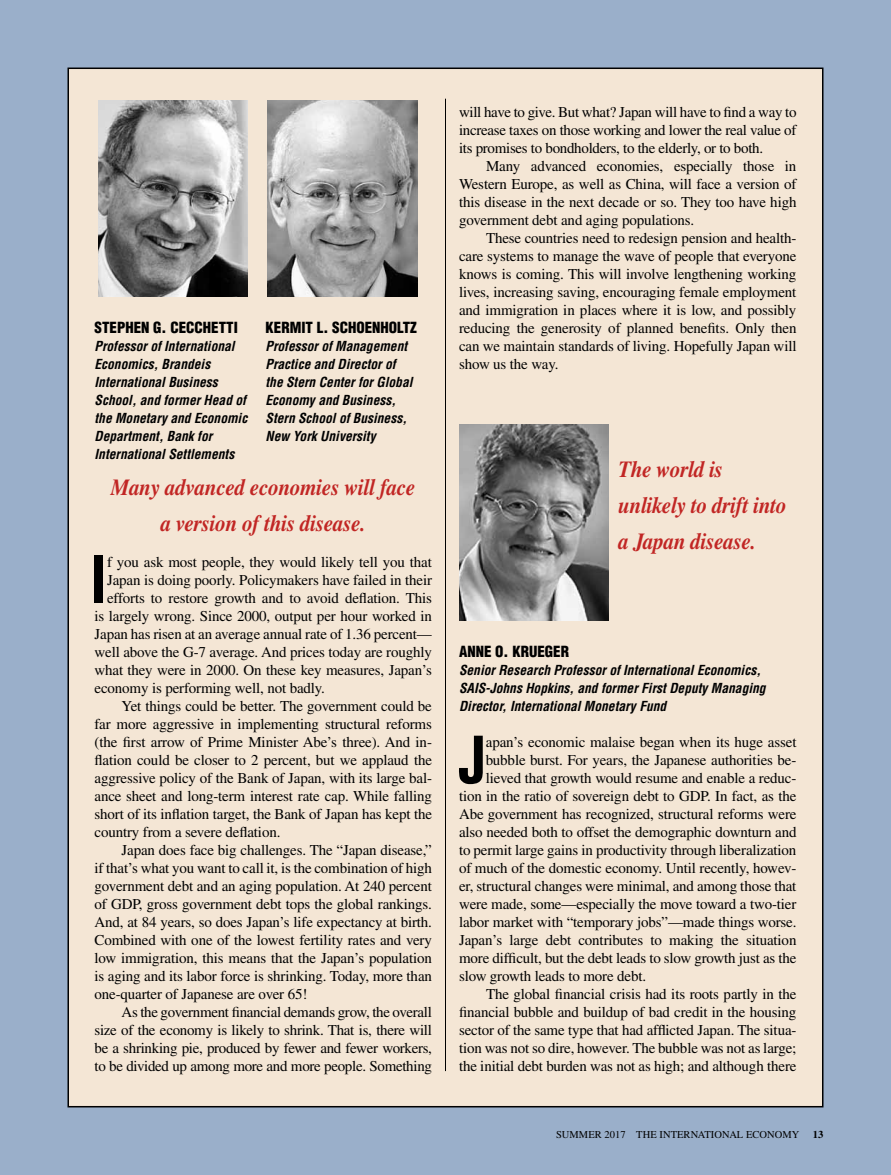
<style>
.page{position:relative;width:891px;height:1175px;background:#fff}
.page>*{position:absolute;margin:0;border:0;box-sizing:border-box;transform-origin:0 0}
.t1{font:700 condensed 63px "Helvetica LT Std";color:#000}
.t2{font:italic 700 23.1px/36px "Times LT Std";letter-spacing:-.01em;color:#c12624;text-align:center;scale:.91 1}
.t3{font:15px/18px "Times LT Std";letter-spacing:-.01em;color:#000;text-align:justify}
.t4{font:900 condensed 15px "Helvetica LT Std";color:#000}
.t5{font:italic 700 condensed 13.5px/18px "Helvetica LT Std";color:#000}
.t6{font:10.5px "Times LT Std";letter-spacing:.005em;color:#000}
.t7{font:700 10.5px "Times LT Std";color:#000}
</style>
<div class="page">
<div style="left:0;top:0;width:891px;height:1174px;background:#9aafca"></div>
<div style="left:68px;top:68px;width:755px;height:1038px;background:#f4e6d5"></div>
<hr style="left:445px;top:99px;width:1px;height:972px;background:#000">
<img style="left:98px;top:100px;width:150px;height:197px">
<img style="left:268px;top:100px;width:149px;height:197px">
<img style="left:459px;top:424px;width:150px;height:197px">
<p class="t4" style="left:94px;top:318px;width:145px">STEPHEN G. CECCHETTI</p>
<p class="t5" style="left:94px;top:337px;width:154px">Professor of International<br>Economics, Brandeis<br>International Business<br>School, and former Head of the Monetary and Economic<br>Department, Bank for<br>International Settlements</p>
<p class="t4" style="left:266px;top:318px;width:153px">KERMIT L. SCHOENHOLTZ</p>
<p class="t5" style="left:266px;top:337px;width:149px">Professor of Management<br>Practice and Director of the Stern Center for Global<br>Economy and Business,<br>Stern School of Business,<br>New York University</p>
<h2 class="t2" style="left:111px;top:469px;width:336px">Many advanced economies will face a version of this disease.</h2>
<h1 class="t1" style="left:90px;top:540px;width:19px">I</h1>
<p class="t3" style="left:107px;top:553px;width:326px">f you ask most people, they would likely tell you that</p>
<p class="t3" style="left:107px;top:571px;width:327px">Japan is doing poorly. Policymakers have failed in their</p>
<p class="t3" style="left:107px;top:589px;width:326px">efforts to restore growth and to avoid deflation. This</p>
<p class="t3" style="left:94px;top:607px;width:339px">is largely wrong. Since 2000, output per hour worked in</p>
<p class="t3" style="left:94px;top:625px;width:339px">Japan has risen at an average annual rate of 1.36 percent—</p>
<p class="t3" style="left:94px;top:643px;width:339px">well above the G-7 average. And prices today are roughly</p>
<p class="t3" style="left:94px;top:661px;width:339px">what they were in 2000. On these key measures, Japan’s</p>
<p class="t3" style="left:94px;top:679px;width:232px">economy is performing well, not badly.</p>
<p class="t3" style="left:121px;top:697px;width:312px">Yet things could be better. The government could be</p>
<p class="t3" style="left:94px;top:715px;width:339px">far more aggressive in implementing structural reforms</p>
<p class="t3" style="left:94px;top:733px;width:339px">(the first arrow of Prime Minister Abe’s three). And in-</p>
<p class="t3" style="left:95px;top:751px;width:339px">flation could be closer to 2 percent, but we applaud the</p>
<p class="t3" style="left:95px;top:769px;width:339px">aggressive policy of the Bank of Japan, with its large bal-</p>
<p class="t3" style="left:95px;top:787px;width:339px">ance sheet and long-term interest rate cap. While falling</p>
<p class="t3" style="left:95px;top:805px;width:339px">short of its inflation target, the Bank of Japan has kept the</p>
<p class="t3" style="left:95px;top:823px;width:187px">country from a severe deflation.</p>
<p class="t3" style="left:122px;top:841px;width:312px">Japan does face big challenges. The “Japan disease,”</p>
<p class="t3" style="left:95px;top:859px;width:339px">if that’s what you want to call it, is the combination of high</p>
<p class="t3" style="left:95px;top:877px;width:339px">government debt and an aging population. At 240 percent</p>
<p class="t3" style="left:95px;top:895px;width:339px">of GDP, gross government debt tops the global rankings.</p>
<p class="t3" style="left:95px;top:913px;width:339px">And, at 84 years, so does Japan’s life expectancy at birth.</p>
<p class="t3" style="left:95px;top:931px;width:339px">Combined with one of the lowest fertility rates and very</p>
<p class="t3" style="left:95px;top:949px;width:339px">low immigration, this means that the Japan’s population</p>
<p class="t3" style="left:95px;top:967px;width:339px">is aging and its labor force is shrinking. Today, more than</p>
<p class="t3" style="left:95px;top:985px;width:214px">one-quarter of Japanese are over 65!</p>
<p class="t3" style="left:122px;top:1003px;width:312px">As the government financial demands grow, the overall</p>
<p class="t3" style="left:95px;top:1021px;width:339px">size of the economy is likely to shrink. That is, there will</p>
<p class="t3" style="left:95px;top:1039px;width:339px">be a shrinking pie, produced by fewer and fewer workers,</p>
<p class="t3" style="left:95px;top:1057px;width:339px">to be divided up among more and more people. Something</p>
<p class="t3" style="left:459px;top:103px;width:339px">will have to give. But what? Japan will have to find a way to increase taxes on those working and lower the real value of its promises to bondholders, to the elderly, or to both.</p>
<p class="t3" style="left:459px;top:157px;width:339px;text-indent:27px">Many advanced economies, especially those in Western Europe, as well as China, will face a version of this disease in the next decade or so. They too have high government debt and aging populations.</p>
<p class="t3" style="left:459px;top:229px;width:339px;text-indent:27px">These countries need to redesign pension and health&shy;care systems to manage the wave of people that everyone knows is coming. This will involve lengthening working lives, increasing saving, encouraging female employment and immigration in places where it is low, and possibly reducing the generosity of planned benefits. Only then can we maintain standards of living. Hopefully Japan will show us the way.</p>
<h2 class="t2" style="left:618px;top:451px;width:186px;text-align:left">The world is unlikely to drift into a Japan disease.</h2>
<p class="t4" style="left:459px;top:642px;width:108px">ANNE O. KRUEGER</p>
<p class="t5" style="left:459px;top:661px;width:308px">Senior Research Professor of International Economics,<br>SAIS-Johns Hopkins, and former First Deputy Managing<br>Director, International Monetary Fund</p>
<h1 class="t1" style="left:459px;top:720px;width:29px">J</h1>
<p class="t3" style="left:486px;top:733px;width:312px">apan’s economic malaise began when its huge asset</p>
<p class="t3" style="left:486px;top:751px;width:312px">bubble burst. For years, the Japanese authorities be-</p>
<p class="t3" style="left:486px;top:769px;width:312px">lieved that growth would resume and enable a reduc-</p>
<p class="t3" style="left:459px;top:787px;width:339px">tion in the ratio of sovereign debt to GDP. In fact, as the</p>
<p class="t3" style="left:459px;top:805px;width:339px">Abe government has recognized, structural reforms were</p>
<p class="t3" style="left:459px;top:823px;width:339px">also needed both to offset the demographic downturn and</p>
<p class="t3" style="left:459px;top:841px;width:339px">to permit large gains in productivity through liberalization</p>
<p class="t3" style="left:459px;top:859px;width:339px">of much of the domestic economy. Until recently, howev-</p>
<p class="t3" style="left:459px;top:877px;width:339px">er, structural changes were minimal, and among those that</p>
<p class="t3" style="left:459px;top:895px;width:339px">were made, some—especially the move toward a two-tier</p>
<p class="t3" style="left:459px;top:913px;width:339px">labor market with “temporary jobs”—made things worse.</p>
<p class="t3" style="left:459px;top:931px;width:339px">Japan’s large debt contributes to making the situation</p>
<p class="t3" style="left:459px;top:949px;width:339px">more difficult, but the debt leads to slow growth just as the</p>
<p class="t3" style="left:459px;top:967px;width:189px">slow growth leads to more debt.</p>
<p class="t3" style="left:486px;top:985px;width:312px">The global financial crisis had its roots partly in the</p>
<p class="t3" style="left:459px;top:1003px;width:339px">financial bubble and buildup of bad credit in the housing</p>
<p class="t3" style="left:459px;top:1021px;width:339px">sector of the same type that had afflicted Japan. The situa-</p>
<p class="t3" style="left:459px;top:1039px;width:339px">tion was not so dire, however. The bubble was not as large;</p>
<p class="t3" style="left:459px;top:1057px;width:339px">the initial debt burden was not as high; and although there</p>
<p class="t6" style="left:556px;top:1128px;width:245px">Summer 2017 The International Economy</p>
<p class="t7" style="left:813px;top:1128px;width:12px">13</p>
</div>
